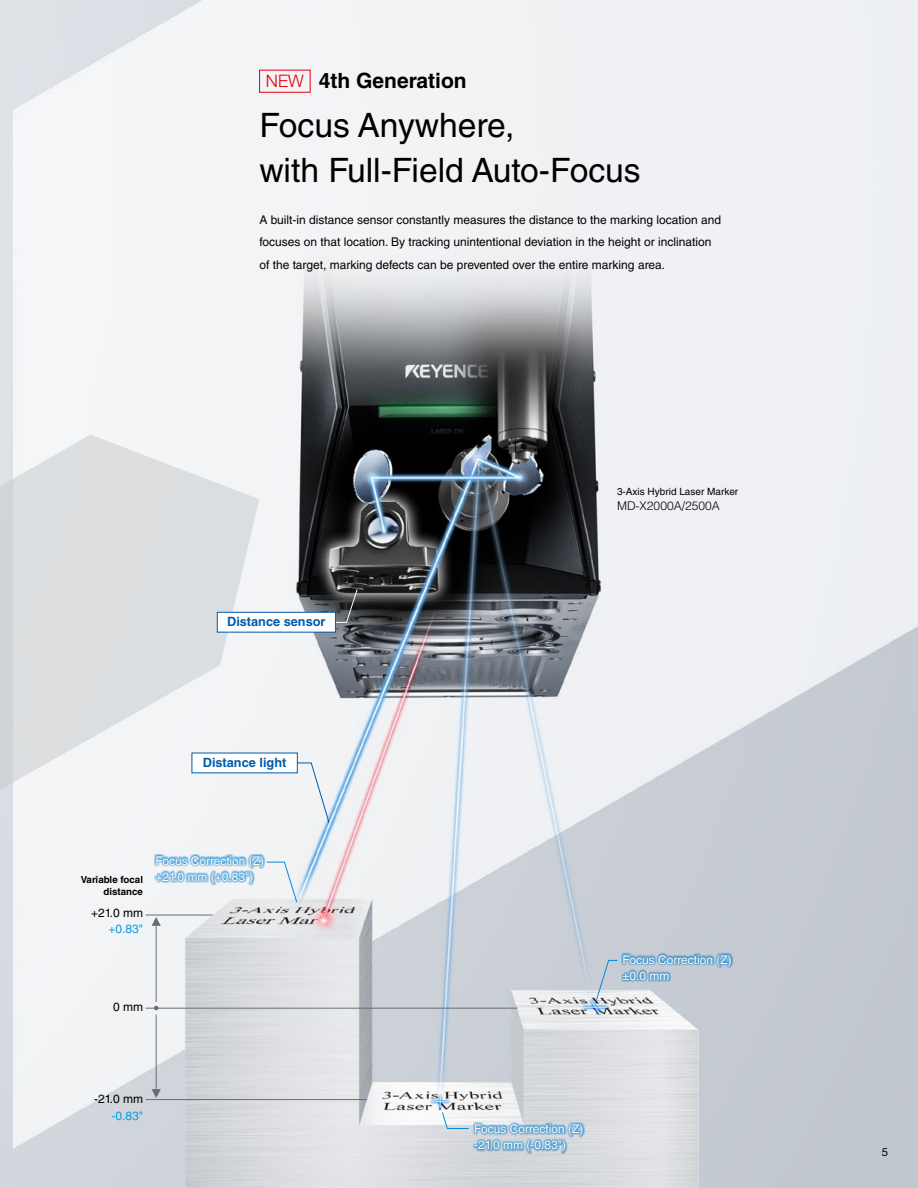
<style>
.page{position:relative;width:918px;height:1188px;background:#fff}
.page>*{position:absolute;margin:0;border:0;box-sizing:border-box;transform-origin:0 0}
.t1{font:33.6px/45px "Helvetica LT Std";color:#000}
.t2{font:700 21px "Helvetica LT Std";color:#000}
.t3{font:300 17.25px "Helvetica Neue LT Std";color:#e60012}
.t4{font:700 12.75px "Helvetica LT Std";color:#005bac}
.t5{font:12px/22.5px "Helvetica LT Std";color:#000}
.t6{font:12px/16.5px "Helvetica LT Std";color:#fff}
.t7{font:300 12px "Helvetica LT Std";color:#000}
.t8{font:12px "Helvetica LT Std";color:#00a0e9}
.t9{font:11.25px "Helvetica Neue LT Std";color:#000}
.t10{font:10.05px "Helvetica LT Std";color:#000}
.t11{font:700 9.75px/12px "Helvetica LT Std";color:#000;text-align:right}
</style>
<div class="page">
<img style="left:0;top:0;width:918px;height:1188px">
<hr style="left:146px;top:1099px;width:221px;height:1px;background:#686d71">
<hr style="left:146px;top:1008px;width:371px;height:1px;background:#686d71">
<svg style="left:266px;top:862px;width:31px;height:41px"></svg>
<svg style="left:596px;top:960px;width:22px;height:41px"></svg>
<svg style="left:442px;top:1112px;width:27px;height:17px"></svg>
<svg style="left:297px;top:762px;width:33px;height:61px"></svg>
<svg style="left:335px;top:589px;width:23px;height:34px"></svg>
<div style="left:192px;top:753px;width:105px;height:20px;background:#fff"></div>
<svg style="left:473px;top:1122px;width:112px;height:32px;background:#94bbd4"></svg>
<svg style="left:259px;top:854px;width:7px;height:32px"></svg>
<svg style="left:621px;top:953px;width:112px;height:29px;background:#92b5d0"></svg>
<svg style="left:0;top:435px;width:259px;height:753px"></svg>
<div style="left:217px;top:612px;width:118px;height:20px;background:#fff"></div>
<div style="left:217px;top:612px;width:119px;height:21px;border:1px solid #005bac"></div>
<h3 class="t3" style="left:266px;top:70px;width:40px">NEW</h3>
<h2 class="t2" style="left:319px;top:68px;width:149px">4th Generation</h2>
<h1 class="t1" style="left:259px;top:103px;width:383px">Focus Anywhere,<br>with Full-Field Auto-Focus</h1>
<p class="t5" style="left:259px;top:208px;width:463px">A built-in distance sensor constantly measures the distance to the marking location and focuses on that location. By tracking unintentional deviation in the height or inclination of the target, marking defects can be prevented over the entire marking area.</p>
<p class="t4" style="left:227px;top:614px;width:100px">Distance sensor</p>
<p class="t4" style="left:203px;top:755px;width:85px">Distance light</p>
<p class="t11" style="left:81px;top:873px;width:64px">Variable focal distance</p>
<p class="t5" style="left:91px;top:901px;width:53px">+21.0 mm</p>
<p class="t8" style="left:108px;top:922px;width:36px">+0.83"</p>
<p class="t6" style="left:156px;top:852px;width:110px">Focus Correction (Z) +21.0 mm (+0.83")</p>
<p class="t5" style="left:113px;top:995px;width:31px">0 mm</p>
<p class="t5" style="left:94px;top:1088px;width:50px">-21.0 mm</p>
<p class="t8" style="left:111px;top:1109px;width:33px">-0.83"</p>
<p class="t10" style="left:617px;top:485px;width:123px">3-Axis Hybrid Laser Marker</p>
<p class="t7" style="left:617px;top:498px;width:104px">MD-X2000A/2500A</p>
<p class="t6" style="left:623px;top:951px;width:111px">Focus Correction (Z) ±0.0 mm</p>
<p class="t6" style="left:474px;top:1120px;width:111px">Focus Correction (Z) -21.0 mm (-0.83")</p>
<p class="t9" style="left:882px;top:1146px;width:8px">5</p>
</div>
